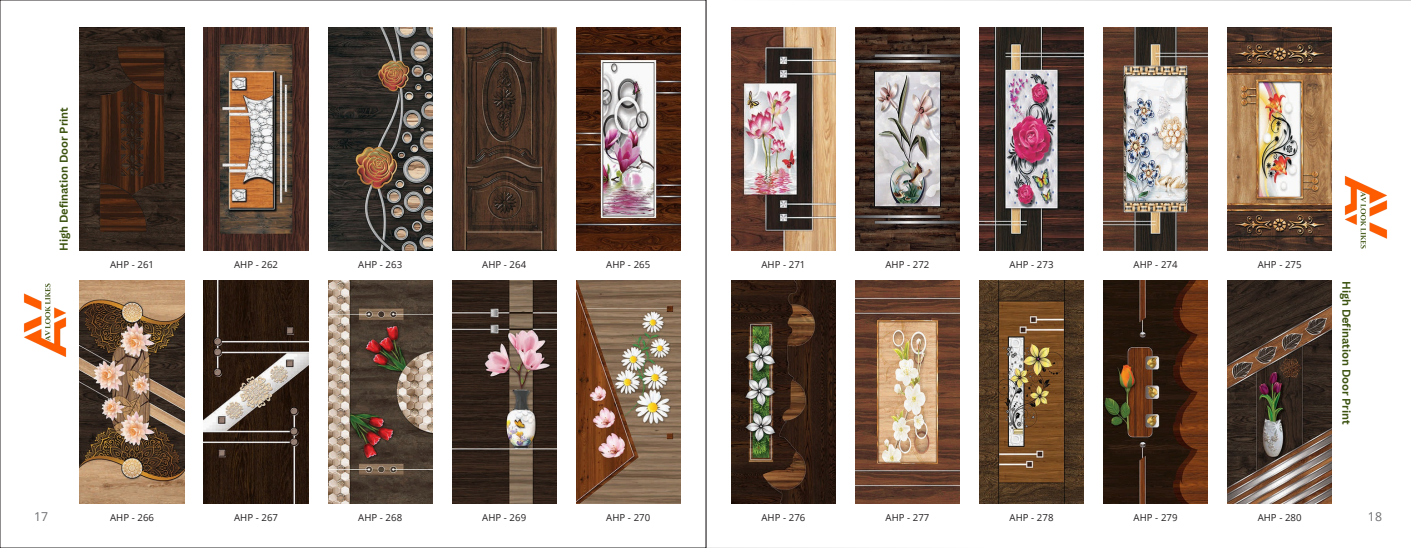
<style>
.page{position:relative;width:1412px;height:548px;background:#fff}
.page>*{position:absolute;margin:0;border:0;box-sizing:border-box;transform-origin:0 0}
.t1{font:12.25px "Open Sans";color:#6d6e70}
.t2{font:700 11.03px "Canva Sans";color:#3c5310}
.t3{font:9.62px "Open Sans";letter-spacing:.005em;color:#231f20}
</style>
<div class="page">
<svg style="left:706px;top:0;width:705px;height:548px"></svg>
<img style="left:1227px;top:28px;width:104px;height:223px">
<img style="left:731px;top:28px;width:104px;height:223px">
<img style="left:1103px;top:28px;width:104px;height:223px">
<img style="left:979px;top:28px;width:104px;height:223px">
<img style="left:855px;top:28px;width:104px;height:223px">
<img style="left:731px;top:281px;width:104px;height:223px">
<img style="left:1227px;top:281px;width:104px;height:223px">
<img style="left:1103px;top:281px;width:104px;height:223px">
<img style="left:855px;top:281px;width:104px;height:223px">
<img style="left:979px;top:281px;width:104px;height:223px">
<img style="left:204px;top:28px;width:104px;height:223px">
<img style="left:452px;top:28px;width:104px;height:223px">
<img style="left:328px;top:28px;width:104px;height:223px">
<img style="left:576px;top:281px;width:104px;height:223px">
<img style="left:452px;top:281px;width:104px;height:223px">
<img style="left:328px;top:281px;width:104px;height:223px">
<img style="left:204px;top:281px;width:104px;height:223px">
<img style="left:80px;top:281px;width:104px;height:223px">
<img style="left:576px;top:28px;width:104px;height:223px">
<img style="left:80px;top:28px;width:104px;height:223px">
<img style="left:23px;top:280px;width:61px;height:83px">
<img style="left:1327px;top:170px;width:77px;height:89px">
<p class="t2" style="left:56px;top:251px;width:145px;rotate:-90deg">High Defination Door Print</p>
<p class="t3" style="left:110px;top:258px;width:45px">AHP - 261</p>
<p class="t3" style="left:234px;top:258px;width:45px">AHP - 262</p>
<p class="t3" style="left:358px;top:258px;width:45px">AHP - 263</p>
<p class="t3" style="left:482px;top:258px;width:45px">AHP - 264</p>
<p class="t3" style="left:606px;top:258px;width:45px">AHP - 265</p>
<p class="t3" style="left:761px;top:258px;width:45px">AHP - 271</p>
<p class="t3" style="left:885px;top:258px;width:45px">AHP - 272</p>
<p class="t3" style="left:1009px;top:258px;width:45px">AHP - 273</p>
<p class="t3" style="left:1133px;top:258px;width:45px">AHP - 274</p>
<p class="t3" style="left:1257px;top:258px;width:45px">AHP - 275</p>
<p class="t2" style="left:1354px;top:281px;width:145px;rotate:90deg">High Defination Door Print</p>
<p class="t1" style="left:34px;top:508px;width:16px">17</p>
<p class="t1" style="left:1368px;top:508px;width:16px">18</p>
<p class="t3" style="left:606px;top:511px;width:45px">AHP - 270</p>
<p class="t3" style="left:761px;top:511px;width:45px">AHP - 276</p>
<p class="t3" style="left:1257px;top:511px;width:45px">AHP - 280</p>
<p class="t3" style="left:110px;top:511px;width:45px">AHP - 266</p>
<p class="t3" style="left:234px;top:511px;width:45px">AHP - 267</p>
<p class="t3" style="left:358px;top:511px;width:45px">AHP - 268</p>
<p class="t3" style="left:482px;top:511px;width:45px">AHP - 269</p>
<p class="t3" style="left:885px;top:511px;width:45px">AHP - 277</p>
<p class="t3" style="left:1009px;top:511px;width:45px">AHP - 278</p>
<p class="t3" style="left:1133px;top:511px;width:45px">AHP - 279</p>
</div>
